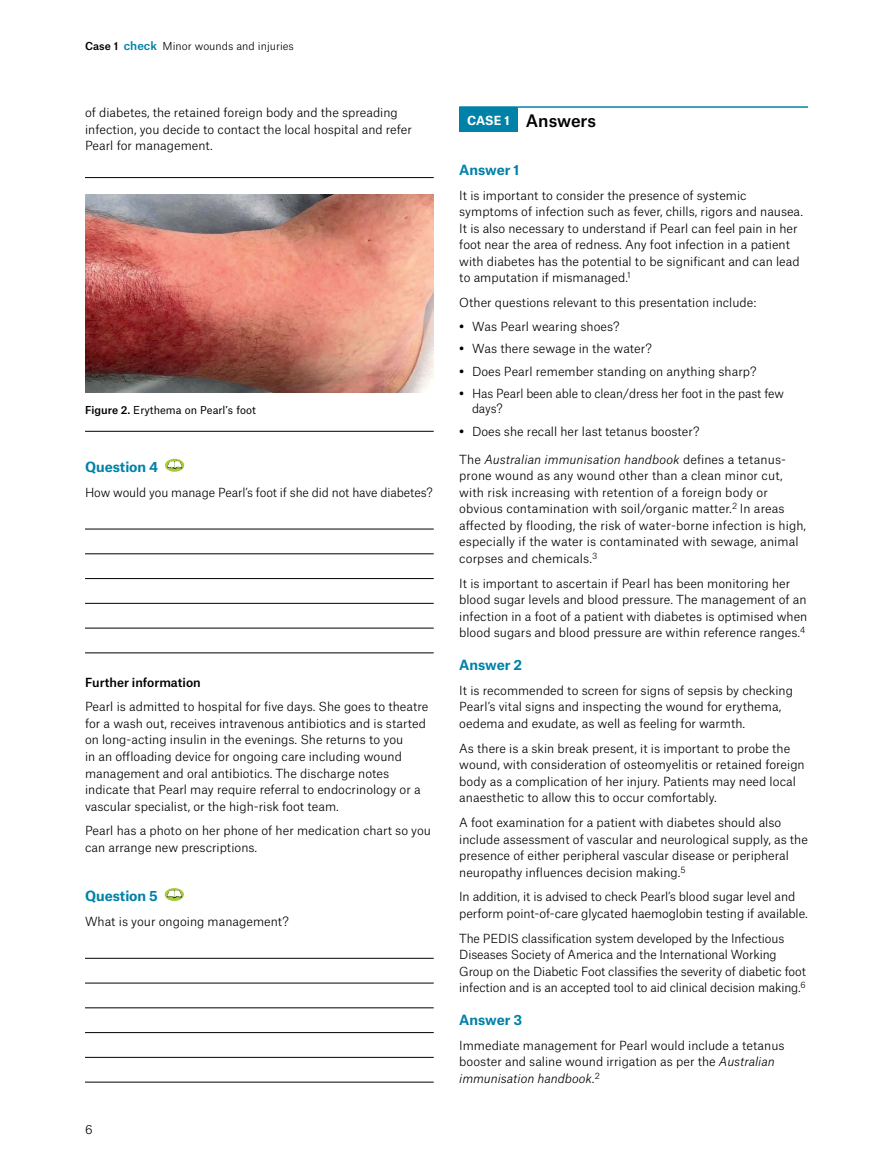
<style>
.page{position:relative;width:893px;height:1170px;background:#fff}
.page>*{position:absolute;margin:0;border:0;box-sizing:border-box;transform-origin:0 0}
.t1{font:500 16.5px "Atlas Grotesk";letter-spacing:-.005em;color:#000}
.t2{font:700 13.5px "Atlas Grotesk";letter-spacing:-.005em;color:#0082a8}
.t3{font:300 12px/16.5px "Atlas Grotesk";color:#000}
.t4{font:500 12px "Atlas Grotesk";color:#000}
.t5{font:300 10.5px "Atlas Grotesk";color:#000}
.t6{font:10.5px "Atlas Grotesk";color:#000}
.s1{font-weight:500}
.s2{font-weight:500;font-size:11.25px;color:#0082a8}
.s3{font-weight:700;font-size:12px;color:#fff}
.s4{font-weight:700;font-size:15px}
.s5{font-style:italic}
</style>
<div class="page">
<hr style="left:85px;top:528px;width:349px;height:1px;background:#000">
<hr style="left:85px;top:553px;width:349px;height:1px;background:#000">
<hr style="left:85px;top:578px;width:349px;height:1px;background:#000">
<hr style="left:85px;top:603px;width:349px;height:1px;background:#000">
<hr style="left:85px;top:627px;width:349px;height:1px;background:#000">
<hr style="left:85px;top:652px;width:349px;height:1px;background:#000">
<hr style="left:85px;top:957px;width:349px;height:1px;background:#000">
<hr style="left:85px;top:982px;width:349px;height:1px;background:#000">
<hr style="left:85px;top:1007px;width:349px;height:1px;background:#000">
<hr style="left:85px;top:1032px;width:349px;height:1px;background:#000">
<hr style="left:85px;top:1056px;width:349px;height:1px;background:#000">
<hr style="left:85px;top:1081px;width:349px;height:1px;background:#000">
<hr style="left:85px;top:177px;width:349px;height:1px;background:#000">
<hr style="left:85px;top:431px;width:349px;height:1px;background:#000">
<img style="left:85px;top:194px;width:349px;height:198px">
<svg style="left:165px;top:458px;width:20px;height:14px"></svg>
<div style="left:165px;top:459px;width:19px;height:12px;background:#a9cb3a;border-radius:50%"></div>
<svg style="left:167px;top:460px;width:15px;height:10px"></svg>
<svg style="left:164px;top:888px;width:20px;height:13px"></svg>
<div style="left:165px;top:888px;width:19px;height:12px;background:#a9cb3a;border-radius:50%"></div>
<svg style="left:167px;top:889px;width:15px;height:10px"></svg>
<div style="left:459px;top:107px;width:58px;height:24px;background:#0082a8"></div>
<hr style="left:459px;top:106px;width:58px;height:2px;background:#0082a8">
<hr style="left:517px;top:106px;width:291px;height:2px;background:#0082a8">
<p class="t5" style="left:85px;top:37px;width:210px"><span class="s1">Case 1</span> <span class="s2">check</span> Minor wounds and injuries</p>
<p class="t3" style="left:85px;top:103px;width:328px">of diabetes, the retained foreign body and the spreading infection, you decide to contact the local hospital and refer<br>Pearl for management.</p>
<p class="t6" style="left:85px;top:402px;width:172px"><span class="s1">Figure 2.</span> Erythema on Pearl’s foot</p>
<p class="t2" style="left:85px;top:456px;width:75px">Question 4</p>
<p class="t3" style="left:85px;top:483px;width:349px">How would you manage Pearl’s foot if she did not have diabetes?</p>
<p class="t4" style="left:85px;top:672px;width:117px">Further information</p>
<p class="t3" style="left:85px;top:697px;width:345px">Pearl is admitted to hospital for five days. She goes to theatre for a wash out, receives intravenous antibiotics and is started on long-acting insulin in the evenings. She returns to you<br>in an offloading device for ongoing care including wound management and oral antibiotics. The discharge notes indicate that Pearl may require referral to endocrinology or a vascular specialist, or the high-risk foot team.</p>
<p class="t3" style="left:85px;top:821px;width:348px">Pearl has a photo on her phone of her medication chart so you can arrange new prescriptions.</p>
<p class="t2" style="left:85px;top:885px;width:74px">Question 5</p>
<p class="t3" style="left:85px;top:912px;width:205px">What is your ongoing management?</p>
<p class="t3" style="left:85px;top:1119px;width:9px">6</p>
<h1 class="t1" style="left:467px;top:107px;width:130px"><span class="s3">CASE 1</span> Answers</h1>
<p class="t2" style="left:459px;top:159px;width:62px">Answer 1</p>
<p class="t3" style="left:459px;top:186px;width:345px">It is important to consider the presence of systemic symptoms of infection such as fever, chills, rigors and nausea.<br>It is also necessary to understand if Pearl can feel pain in her foot near the area of redness. Any foot infection in a patient with diabetes has the potential to be significant and can lead to amputation if mismanaged.<sup>1</sup></p>
<p class="t3" style="left:459px;top:293px;width:299px">Other questions relevant to this presentation include:</p>
<p class="t3" style="left:459px;top:317px;width:162px"><span class="s4">•</span> Was Pearl wearing shoes?</p>
<p class="t3" style="left:459px;top:339px;width:194px"><span class="s4">•</span> Was there sewage in the water?</p>
<p class="t3" style="left:459px;top:361px;width:299px"><span class="s4">•</span> Does Pearl remember standing on anything sharp?</p>
<p class="t3" style="left:472px;top:384px;width:313px;line-height:15.8px;text-indent:-13px"><span class="s4">•</span> Has Pearl been able to clean/dress her foot in the past few days?</p>
<p class="t3" style="left:459px;top:421px;width:242px"><span class="s4">•</span> Does she recall her last tetanus booster?</p>
<p class="t3" style="left:459px;top:450px;width:348px">The <span class="s5">Australian immunisation handbook</span> defines a tetanus&shy;prone wound as any wound other than a clean minor cut, with risk increasing with retention of a foreign body or obvious contamination with soil/organic matter.<sup>2</sup> In areas affected by flooding, the risk of water-borne infection is high, especially if the water is contaminated with sewage, animal corpses and chemicals.<sup>3</sup></p>
<p class="t3" style="left:459px;top:573px;width:350px">It is important to ascertain if Pearl has been monitoring her blood sugar levels and blood pressure. The management of an infection in a foot of a patient with diabetes is optimised when blood sugars and blood pressure are within reference ranges.<sup>4</sup></p>
<p class="t2" style="left:459px;top:654px;width:64px">Answer 2</p>
<p class="t3" style="left:459px;top:681px;width:335px">It is recommended to screen for signs of sepsis by checking<br>Pearl’s vital signs and inspecting the wound for erythema, oedema and exudate, as well as feeling for warmth.</p>
<p class="t3" style="left:459px;top:738px;width:347px">As there is a skin break present, it is important to probe the wound, with consideration of osteomyelitis or retained foreign body as a complication of her injury. Patients may need local anaesthetic to allow this to occur comfortably.</p>
<p class="t3" style="left:459px;top:813px;width:350px">A foot examination for a patient with diabetes should also include assessment of vascular and neurological supply, as the presence of either peripheral vascular disease or peripheral neuropathy influences decision making.<sup>5</sup></p>
<p class="t3" style="left:459px;top:887px;width:350px">In addition, it is advised to check Pearl’s blood sugar level and perform point-of-care glycated haemoglobin testing if available.</p>
<p class="t3" style="left:459px;top:928px;width:348px">The PEDIS classification system developed by the Infectious Diseases Society of America and the International Working Group on the Diabetic Foot classifies the severity of diabetic foot infection and is an accepted tool to aid clinical decision making.<sup>6</sup></p>
<p class="t2" style="left:459px;top:1008px;width:65px">Answer 3</p>
<p class="t3" style="left:459px;top:1035px;width:327px">Immediate management for Pearl would include a tetanus booster and saline wound irrigation as per the <span class="s5">Australian immunisation handbook</span>.<sup>2</sup></p>
</div>
